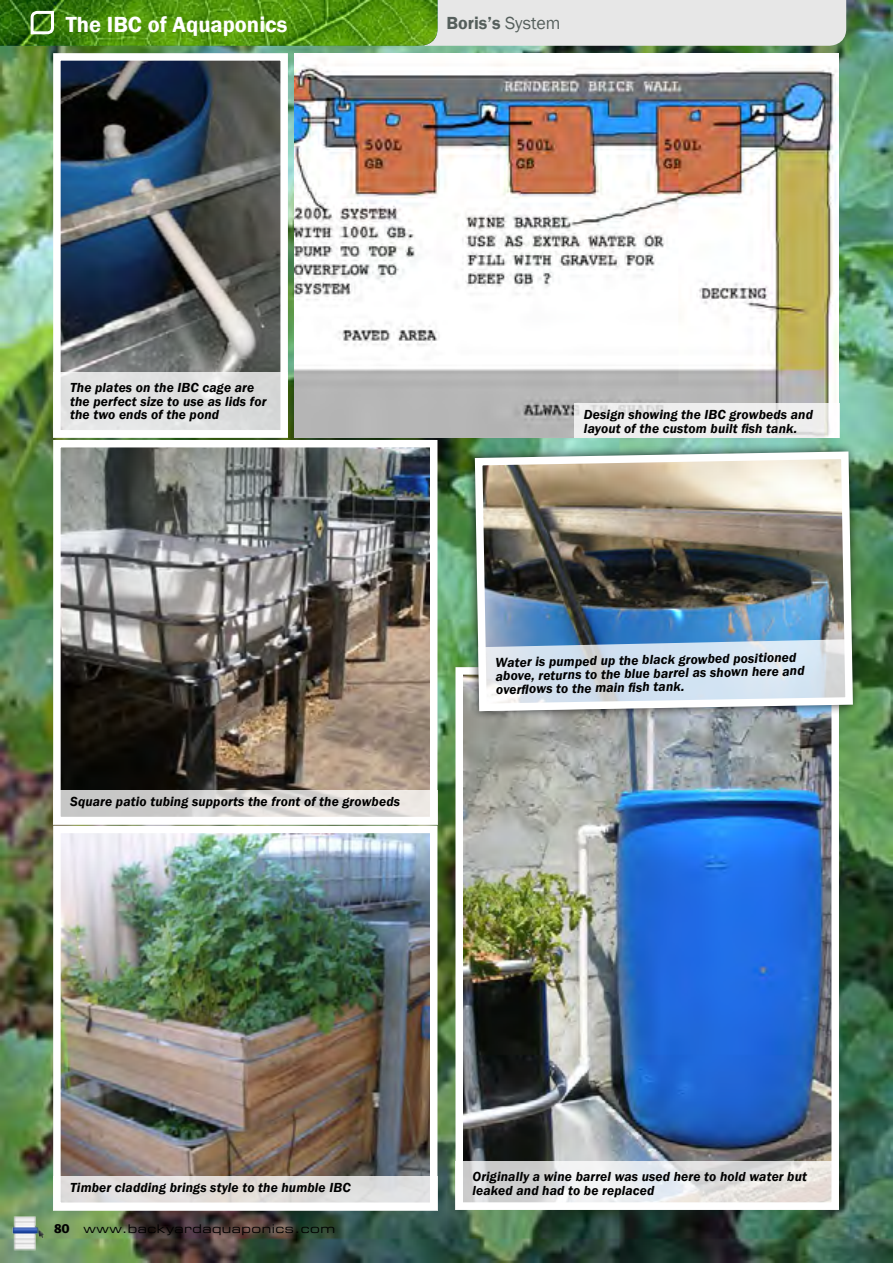
<style>
.page{position:relative;width:893px;height:1263px;background:#fff}
.page>*{position:absolute;margin:0;border:0;box-sizing:border-box;transform-origin:0 0}
.t1{font:600 22.5px "Franklin Gothic";color:#fff}
.t2{font:600 18px "Franklin Gothic";color:#555f5c}
.t3{font:italic 600 13.5px/13.5px "Franklin Gothic";letter-spacing:.01em;color:#000}
.t4{font:12px "Eurostile LT Std Ex 2";letter-spacing:.04em;color:#000}
.s1{font-weight:400}
.s2{font-family:"Amplitude";font-weight:700;font-size:13.5px}
</style>
<div class="page">
<img style="left:0;top:0;width:892px;height:1262px">
<img style="left:11px;top:1215px;width:36px;height:36px">
<img style="left:295px;top:53px;width:544px;height:384px">
<img style="left:62px;top:449px;width:366px;height:341px">
<div style="left:53px;top:440px;width:384px;height:384px;border:8px solid #fff"></div>
<img style="left:62px;top:62px;width:217px;height:310px">
<div style="left:53px;top:53px;width:235px;height:384px;border:8px solid #fff"></div>
<img style="left:62px;top:835px;width:366px;height:341px">
<div style="left:53px;top:826px;width:384px;height:384px;border:8px solid #fff"></div>
<img style="left:464px;top:676px;width:366px;height:485px">
<div style="left:455px;top:667px;width:384px;height:543px;border:8px solid #fff"></div>
<svg style="left:574px;top:403px;width:266px;height:34px;fill:#eee"></svg>
<svg style="left:53px;top:790px;width:384px;height:34px"></svg>
<svg style="left:53px;top:372px;width:235px;height:65px;fill:#e2e3e3"></svg>
<svg style="left:53px;top:1176px;width:384px;height:34px;fill:#e3e0df"></svg>
<svg style="left:455px;top:1161px;width:384px;height:49px"></svg>
<img style="left:465px;top:442px;width:398px;height:280px">
<img style="left:471px;top:448px;width:386px;height:267px">
<svg style="left:478px;top:639px;width:371px;height:72px;background:#cedbe8"></svg>
<svg style="left:0;top:0;width:846px;height:46px;background:#96b977"></svg>
<h1 class="t1" style="left:66px;top:10px;width:223px">The IBC of Aquaponics</h1>
<h2 class="t2" style="left:446px;top:12px;width:115px">Boris’s <span class="s1">System</span></h2>
<p class="t3" style="left:70px;top:381px;width:198px">The plates on the IBC cage are the perfect size to use as lids for the two ends of the pond</p>
<p class="t3" style="left:70px;top:794px;width:331px">Square patio tubing supports the front of the growbeds</p>
<p class="t3" style="left:584px;top:408px;width:230px">Design showing the IBC growbeds and layout of the custom built fish tank.</p>
<p class="t3" style="left:495px;top:656px;width:310px;rotate:-1deg">Water is pumped up the black growbed positioned above, returns to the blue barrel as shown here and overfl ows to the main fi sh tank.</p>
<p class="t3" style="left:70px;top:1180px;width:282px">Timber cladding brings style to the humble IBC</p>
<p class="t3" style="left:472px;top:1170px;width:336px">Originally a wine barrel was used here to hold water but leaked and had to be replaced</p>
<p class="t4" style="left:54px;top:1221px;width:283px"><span class="s2">80</span> www.backyardaquaponics.com</p>
</div>
